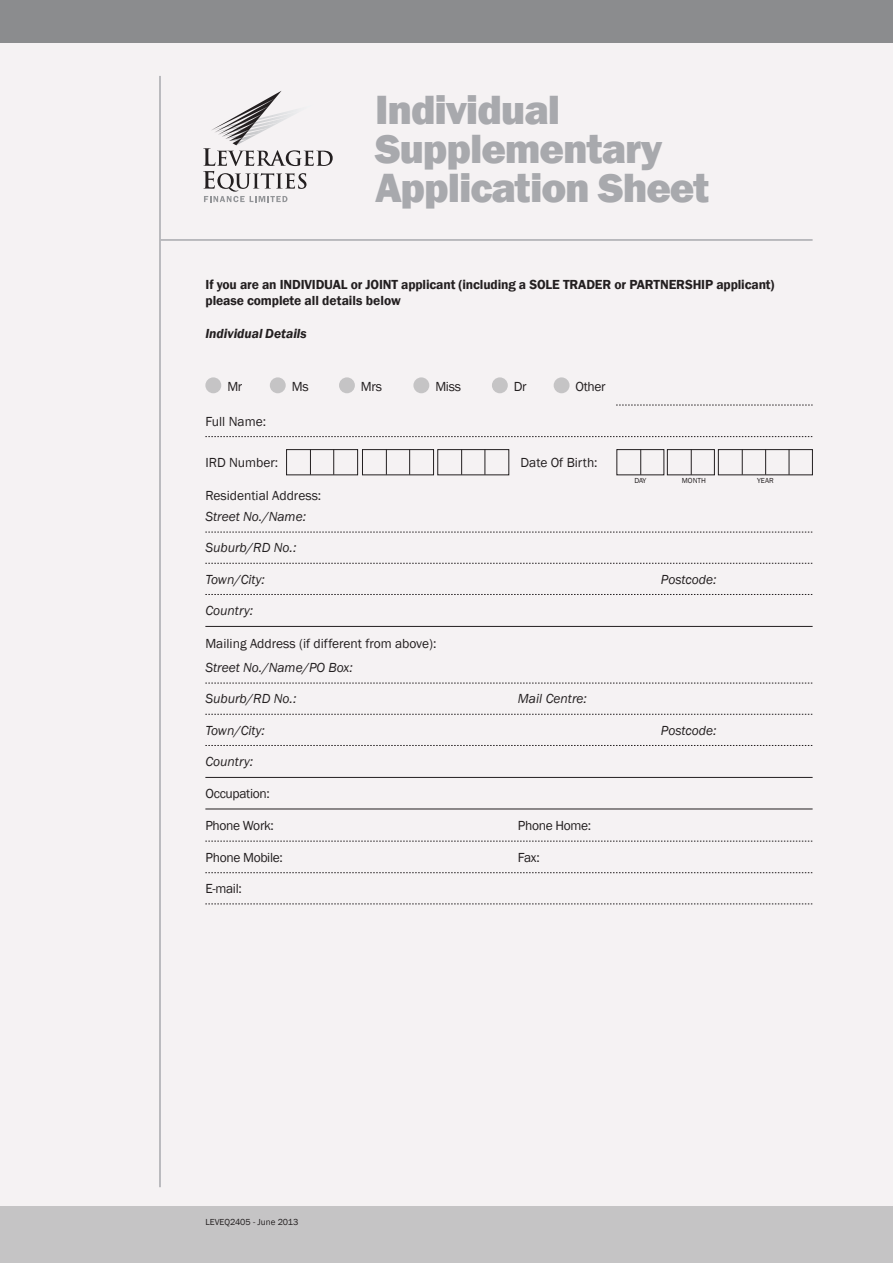
<style>
.page{position:relative;width:893px;height:1263px;background:#f5f2f3}
.page>*{position:absolute;margin:0;border:0;box-sizing:border-box;transform-origin:0 0}
.t1{font:800 42px/39px "Franklin Gothic";letter-spacing:-.025em;color:#a8a9ad}
.t2{font:13.5px "Franklin Gothic";letter-spacing:-.01em;color:#231f20}
.t3{font:italic 13.5px "Franklin Gothic";color:#231f20}
.t4{font:600 13.5px/16.5px "Franklin Gothic";letter-spacing:-.01em;color:#231f20}
.t5{font:italic 600 13.5px "Franklin Gothic";color:#231f20}
.t6{font:9px "Franklin Gothic";color:#231f20}
.t7{font:7.5px "Franklin Gothic";color:#231f20}
</style>
<div class="page">
<div style="left:0;top:0;width:893px;height:43px;background:#8b8c8e"></div>
<div style="left:0;top:1206px;width:893px;height:57px;background:#c5c4c5"></div>
<hr style="left:159px;top:76px;width:2px;height:1111px;background:#a8a9ad">
<svg style="left:203px;top:91px;width:130px;height:111px"></svg>
<hr style="left:161px;top:239px;width:652px;height:2px;background:#a8a9ad">
<svg style="left:205px;top:436px;width:608px;height:1px"></svg>
<svg style="left:616px;top:405px;width:197px;height:1px"></svg>
<div style="left:205px;top:377px;width:16px;height:16px;background:#c5c4c5;border-radius:50%"></div>
<div style="left:339px;top:377px;width:16px;height:16px;background:#c5c4c5;border-radius:50%"></div>
<div style="left:270px;top:377px;width:16px;height:16px;background:#c5c4c5;border-radius:50%"></div>
<div style="left:413px;top:377px;width:16px;height:16px;background:#c5c4c5;border-radius:50%"></div>
<div style="left:492px;top:377px;width:16px;height:16px;background:#c5c4c5;border-radius:50%"></div>
<div style="left:554px;top:377px;width:15px;height:16px;background:#c5c4c5;border-radius:50%"></div>
<div style="left:286px;top:449px;width:72px;height:26px;border:1px solid #231f20"></div>
<svg style="left:310px;top:449px;width:1px;height:26px"></svg>
<svg style="left:333px;top:449px;width:1px;height:26px"></svg>
<div style="left:362px;top:449px;width:72px;height:26px;border:1px solid #231f20"></div>
<svg style="left:386px;top:449px;width:1px;height:26px"></svg>
<svg style="left:409px;top:449px;width:1px;height:26px"></svg>
<div style="left:438px;top:449px;width:71px;height:26px;border:1px solid #231f20"></div>
<svg style="left:461px;top:449px;width:1px;height:26px"></svg>
<svg style="left:485px;top:449px;width:1px;height:26px"></svg>
<div style="left:617px;top:449px;width:47px;height:26px;border:1px solid #231f20"></div>
<div style="left:667px;top:449px;width:48px;height:26px;border:1px solid #231f20"></div>
<svg style="left:640px;top:449px;width:1px;height:26px"></svg>
<svg style="left:691px;top:449px;width:1px;height:26px"></svg>
<div style="left:718px;top:449px;width:95px;height:26px;border:1px solid #231f20"></div>
<svg style="left:765px;top:449px;width:1px;height:26px"></svg>
<svg style="left:742px;top:449px;width:1px;height:26px"></svg>
<svg style="left:789px;top:449px;width:1px;height:26px"></svg>
<svg style="left:205px;top:532px;width:608px;height:1px"></svg>
<svg style="left:205px;top:563px;width:608px;height:1px"></svg>
<svg style="left:205px;top:594px;width:608px;height:1px"></svg>
<hr style="left:205px;top:626px;width:608px;height:1px;background:#231f20">
<svg style="left:205px;top:683px;width:608px;height:1px"></svg>
<svg style="left:205px;top:714px;width:608px;height:1px"></svg>
<svg style="left:205px;top:745px;width:608px;height:1px"></svg>
<hr style="left:205px;top:777px;width:608px;height:1px;background:#231f20">
<hr style="left:205px;top:809px;width:608px;height:1px;background:#231f20">
<svg style="left:205px;top:841px;width:608px;height:1px"></svg>
<svg style="left:205px;top:872px;width:608px;height:1px"></svg>
<svg style="left:205px;top:904px;width:608px;height:1px"></svg>
<h1 class="t1" style="left:375px;top:90px;width:335px">Individual<br>Supplementary<br>Application Sheet</h1>
<p class="t4" style="left:206px;top:276px;width:570px">If you are an INDIVIDUAL or JOINT applicant (including a SOLE TRADER or PARTNERSHIP applicant) please complete all details below</p>
<p class="t5" style="left:205px;top:325px;width:103px">Individual Details</p>
<p class="t2" style="left:227px;top:378px;width:17px">Mr</p>
<p class="t2" style="left:292px;top:378px;width:18px">Ms</p>
<p class="t2" style="left:361px;top:378px;width:23px">Mrs</p>
<p class="t2" style="left:435px;top:378px;width:27px">Miss</p>
<p class="t2" style="left:514px;top:378px;width:14px">Dr</p>
<p class="t2" style="left:576px;top:378px;width:32px">Other</p>
<p class="t2" style="left:205px;top:413px;width:62px">Full Name:</p>
<p class="t2" style="left:205px;top:455px;width:74px">IRD Number:</p>
<p class="t2" style="left:520px;top:455px;width:79px">Date Of Birth:</p>
<p class="t2" style="left:205px;top:487px;width:117px">Residential Address:</p>
<p class="t3" style="left:205px;top:508px;width:102px">Street No./Name:</p>
<p class="t3" style="left:205px;top:539px;width:93px">Suburb/RD No.:</p>
<p class="t7" style="left:634px;top:476px;width:14px">DAY</p>
<p class="t7" style="left:682px;top:476px;width:26px">MONTH</p>
<p class="t7" style="left:757px;top:476px;width:18px">YEAR</p>
<p class="t3" style="left:205px;top:571px;width:61px">Town/City:</p>
<p class="t3" style="left:661px;top:571px;width:57px">Postcode:</p>
<p class="t3" style="left:205px;top:602px;width:49px">Country:</p>
<p class="t2" style="left:205px;top:635px;width:233px">Mailing Address (if different from above):</p>
<p class="t3" style="left:205px;top:659px;width:149px">Street No./Name/PO Box:</p>
<p class="t3" style="left:205px;top:690px;width:93px">Suburb/RD No.:</p>
<p class="t3" style="left:518px;top:690px;width:71px">Mail Centre:</p>
<p class="t3" style="left:205px;top:722px;width:61px">Town/City:</p>
<p class="t3" style="left:661px;top:722px;width:57px">Postcode:</p>
<p class="t3" style="left:205px;top:753px;width:49px">Country:</p>
<p class="t2" style="left:206px;top:785px;width:66px">Occupation:</p>
<p class="t2" style="left:205px;top:817px;width:70px">Phone Work:</p>
<p class="t2" style="left:206px;top:849px;width:79px">Phone Mobile:</p>
<p class="t2" style="left:205px;top:880px;width:38px">E-mail:</p>
<p class="t6" style="left:205px;top:1216px;width:94px">LEVEQ2405 - June 2013</p>
<p class="t2" style="left:518px;top:817px;width:75px">Phone Home:</p>
<p class="t2" style="left:518px;top:849px;width:23px">Fax:</p>
</div>
